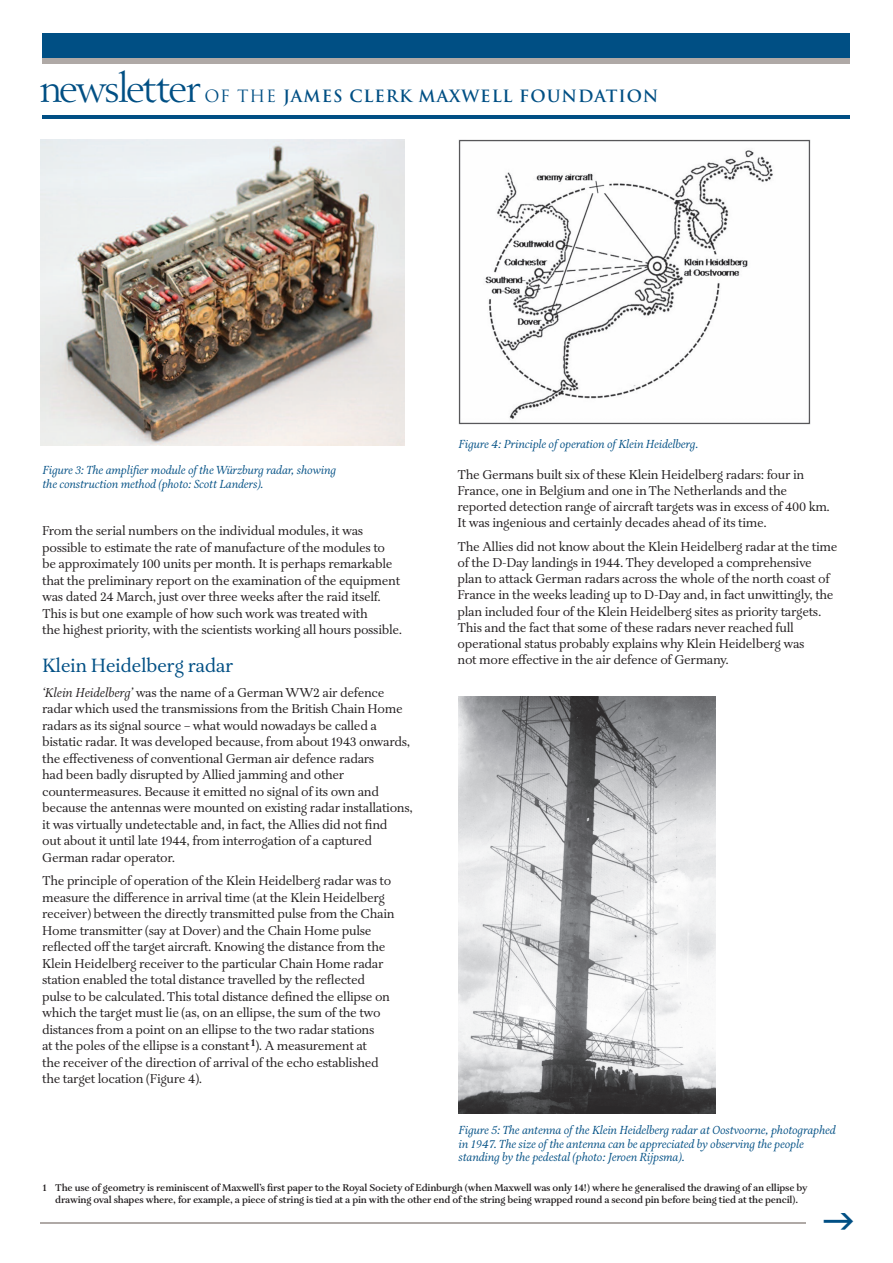
<style>
.page{position:relative;width:893px;height:1263px;background:#fff}
.page>*{position:absolute;margin:0;border:0;box-sizing:border-box;transform-origin:0 0}
.t1{font:41.7px "Berling SH";letter-spacing:-.02em;color:#004f84}
.t2{font:19.8px "Aria Text G1";letter-spacing:-.025em;color:#004f84}
.t3{font:700 16.5px "Trajan";letter-spacing:.055em;color:#004f84}
.t4{font:13.2px/16.5px "Aria Text G1";letter-spacing:-.025em;color:#231f20}
.t5{font:italic 12px/13.5px "Aria Text G1";letter-spacing:-.015em;color:#004f84}
.t6{font:600 10.05px/12px "Aria Text G1";letter-spacing:-.02em;color:#231f20;text-align:center}
.s1{font-weight:400}
.s2{font-style:italic}
</style>
<div class="page">
<div style="left:43px;top:34px;width:807px;height:24px;background:#004f84"></div>
<div style="left:43px;top:58px;width:807px;height:5px;background:#afa9a6"></div>
<hr style="left:43px;top:116px;width:807px;height:3px;background:#004f84">
<hr style="left:40px;top:1222px;width:765px;height:1px;background:#afa9a6">
<img style="left:40px;top:139px;width:365px;height:306px">
<img style="left:459px;top:139px;width:352px;height:286px">
<img style="left:459px;top:697px;width:256px;height:417px">
<h1 class="t1" style="left:40px;top:63px;width:162px">newsletter</h1>
<p class="t3" style="left:205px;top:87px;width:455px"><span class="s1">OF THE</span> JAMES CLERK MAXWELL FOUNDATION</p>
<p class="t5" style="left:43px;top:465px;width:295px">Figure 3: The amplifier module of theWürzburg radar, showing the construction method (photo: Scott Landers).</p>
<p class="t4" style="left:42px;top:524px;width:362px">From the serial numbers on the individual modules, it was possible to estimate the rate of manufacture of the modules to be approximately 100 units per month. It is perhaps remarkable that the preliminary report on the examination of the equipment was dated 24 March, just over three weeks after the raid itself.<br>This is but one example of how such work was treated with<br>the highest priority, with the scientists working all hours possible.</p>
<h2 class="t2" style="left:42px;top:658px;width:192px">Klein Heidelberg radar</h2>
<p class="t4" style="left:42px;top:686px;width:372px"><span class="s2">‘Klein Heidelberg’</span> was the name of a German WW2 air defence radar which used the transmissions from the British Chain Home radars as its signal source – what would nowadays be called a bistatic radar. It was developed because, from about 1943 onwards, the effectiveness of conventional German air defence radars<br>had been badly disrupted by Allied jamming and other countermeasures. Because it emitted no signal of its own and because the antennas were mounted on existing radar installations, it was virtually undetectable and, in fact, the Allies did not find<br>out about it until late 1944, from interrogation of a captured German radar operator.</p>
<p class="t4" style="left:42px;top:874px;width:354px">The principle of operation of the Klein Heidelberg radar was to measure the difference in arrival time (at the Klein Heidelberg receiver) between the directly transmitted pulse from the Chain Home transmitter (say at Dover) and the Chain Home pulse reflected off the target aircraft. Knowing the distance from the Klein Heidelberg receiver to the particular Chain Home radar station enabled the total distance travelled by the reflected pulse to be calculated. This total distance defined the ellipse on which the target must lie (as, on an ellipse, the sum of the two distances from a point on an ellipse to the two radar stations<br>at the poles of the ellipse is a constant<sup>1</sup>). A measurement at<br>the receiver of the direction of arrival of the echo established the target location (Figure 4).</p>
<p class="t5" style="left:459px;top:439px;width:242px">Figure 4: Principle of operation of Klein Heidelberg.</p>
<p class="t4" style="left:458px;top:468px;width:374px;line-height:16px">The Germans built six of these Klein Heidelberg radars: four in France, one in Belgium and one in The Netherlands and the reported detection range of aircraft targets was in excess of 400 km.<br>It was ingenious and certainly decades ahead of its time.</p>
<p class="t4" style="left:458px;top:541px;width:381px;line-height:16px">The Allies did not know about the Klein Heidelberg radar at the time of the D-Day landings in 1944. They developed a comprehensive plan to attack German radars across the whole of the north coast of France in the weeks leading up to D-Day and, in fact unwittingly, the plan included four of the Klein Heidelberg sites as priority targets.<br>This and the fact that some of these radars never reached full operational status probably explains why Klein Heidelberg was<br>not more effective in the air defence of Germany.</p>
<p class="t5" style="left:459px;top:1125px;width:379px">Figure 5: The antenna of the Klein Heidelberg radar at Oostvoorne, photographed in 1947. The size of the antenna can be appreciated by observing the people standing by the pedestal (photo: Jeroen Rijpsma).</p>
<p class="t6" style="left:43px;top:1183px;width:766px">1 The use of geometry is reminiscent of Maxwell’s first paper to the Royal Society of Edinburgh (when Maxwell was only 14!) where he generalised the drawing of an ellipse by drawing oval shapes where, for example, a piece of string is tied at a pin with the other end of the string being wrapped round a second pin before being tied at the pencil).</p>
</div>
